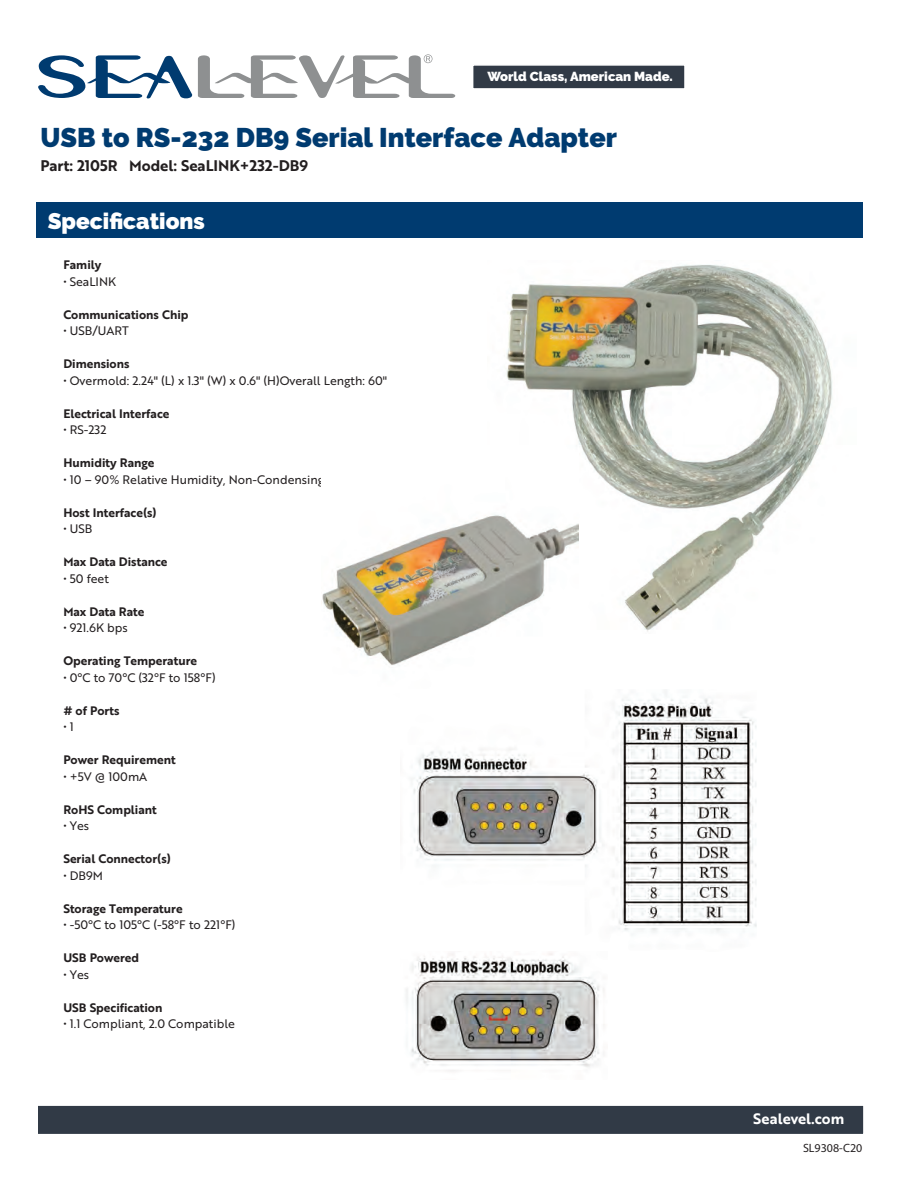
<style>
.page{position:relative;width:918px;height:1188px;background:#fff}
.page>*{position:absolute;margin:0;border:0;box-sizing:border-box;transform-origin:0 0}
.t1{font:900 27px "Raleway";color:#003b70}
.t2{font:900 22.5px "Raleway";color:#fff}
.t3{font:15px "Brother 1816 Bold";color:#231f20}
.t4{font:14.7px "Brother 1816 Bold";color:#fff}
.t5{font:900 13.05px "Raleway";color:#fff}
.t6{font:12px "Brother 1816 Regular";color:#231f20}
.t7{font:12px "Brother 1816 Bold";color:#231f20}
.t8{font:12px "Myriad Pro";color:#231f20}
</style>
<div class="page">
<div style="left:37px;top:202px;width:826px;height:36px;background:#003b70"></div>
<div style="left:38px;top:1105px;width:827px;height:30px;background:#313a46"></div>
<div style="left:34px;top:1103px;width:832px;height:34px;border:3px solid #fff"></div>
<svg style="left:38px;top:54px;width:417px;height:44px"></svg>
<div style="left:472px;top:64px;width:214px;height:26px;background:#313a46;border:1px solid #fff"></div>
<img style="left:506px;top:265px;width:326px;height:367px">
<img style="left:322px;top:452px;width:257px;height:213px">
<img style="left:411px;top:691px;width:346px;height:241px">
<img style="left:406px;top:953px;width:199px;height:118px">
<p class="t5" style="left:487px;top:69px;width:187px">World Class, American Made.</p>
<h1 class="t1" style="left:40px;top:122px;width:578px">USB to RS-232 DB9 Serial Interface Adapter</h1>
<p class="t3" style="left:40px;top:154px;width:269px">Part: 2105R Model: SeaLINK+232-DB9</p>
<h2 class="t2" style="left:48px;top:208px;width:159px">Specifications</h2>
<p class="t7" style="left:63px;top:256px;width:40px">Family</p>
<p class="t6" style="left:63px;top:273px;width:54px">• SeaLINK</p>
<p class="t7" style="left:63px;top:306px;width:127px">Communications Chip</p>
<p class="t6" style="left:63px;top:322px;width:67px">• USB/UART</p>
<p class="t7" style="left:63px;top:355px;width:68px">Dimensions</p>
<p class="t6" style="left:63px;top:372px;width:325px">• Overmold: 2.24" (L) x 1.3" (W) x 0.6" (H)Overall Length: 60"</p>
<p class="t7" style="left:63px;top:405px;width:108px">Electrical Interface</p>
<p class="t6" style="left:63px;top:421px;width:45px">• RS-232</p>
<p class="t7" style="left:63px;top:454px;width:93px">Humidity Range</p>
<p class="t6" style="left:63px;top:471px;width:262px">• 10 – 90% Relative Humidity, Non-Condensing</p>
<p class="t7" style="left:63px;top:504px;width:95px">Host Interface(s)</p>
<p class="t6" style="left:63px;top:520px;width:30px">• USB</p>
<p class="t7" style="left:63px;top:553px;width:106px">Max Data Distance</p>
<p class="t6" style="left:63px;top:570px;width:47px">• 50 feet</p>
<p class="t7" style="left:63px;top:603px;width:83px">Max Data Rate</p>
<p class="t6" style="left:63px;top:619px;width:66px">• 921.6K bps</p>
<p class="t7" style="left:63px;top:652px;width:135px">Operating Temperature</p>
<p class="t6" style="left:63px;top:669px;width:154px">• 0°C to 70°C (32°F to 158°F)</p>
<p class="t7" style="left:63px;top:702px;width:58px"># of Ports</p>
<p class="t6" style="left:63px;top:718px;width:12px">• 1</p>
<p class="t7" style="left:63px;top:751px;width:114px">Power Requirement</p>
<p class="t6" style="left:63px;top:768px;width:85px">• +5V @ 100mA</p>
<p class="t7" style="left:63px;top:801px;width:95px">RoHS Compliant</p>
<p class="t6" style="left:63px;top:817px;width:27px">• Yes</p>
<p class="t7" style="left:63px;top:850px;width:109px">Serial Connector(s)</p>
<p class="t6" style="left:63px;top:867px;width:41px">• DB9M</p>
<p class="t7" style="left:63px;top:900px;width:121px">Storage Temperature</p>
<p class="t6" style="left:63px;top:916px;width:174px">• -50°C to 105°C (-58°F to 221°F)</p>
<p class="t7" style="left:63px;top:949px;width:77px">USB Powered</p>
<p class="t6" style="left:63px;top:966px;width:27px">• Yes</p>
<p class="t7" style="left:63px;top:999px;width:101px">USB Specification</p>
<p class="t6" style="left:63px;top:1015px;width:173px">• 1.1 Compliant, 2.0 Compatible</p>
<p class="t4" style="left:753px;top:1107px;width:92px">Sealevel.com</p>
<p class="t8" style="left:803px;top:1140px;width:61px">SL9308-C20</p>
</div>
